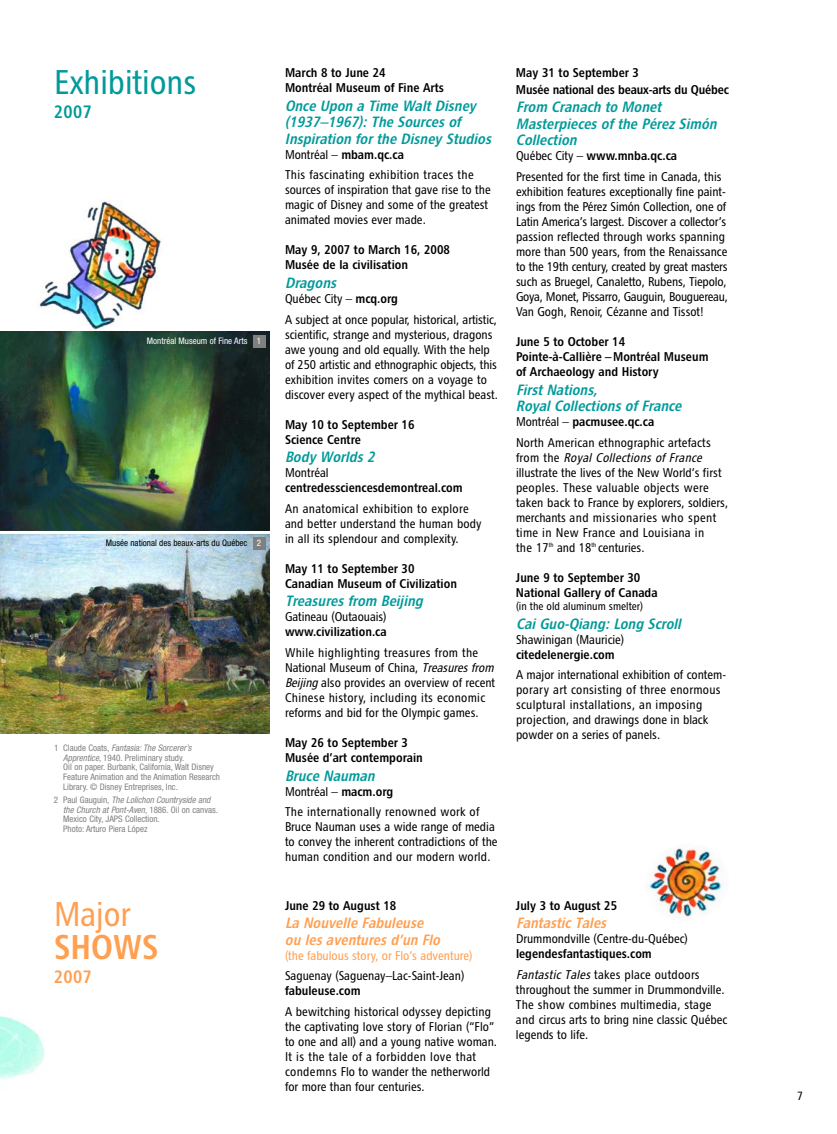
<style>
.page{position:relative;width:837px;height:1134px;background:#fff}
.page>*{position:absolute;margin:0;border:0;box-sizing:border-box;transform-origin:0 0}
.t1{font:34.5px "Chaloult Cond";color:#009a9a}
.t2{font:34.5px "Chaloult Cond";color:#ff9f50}
.t3{font:34.5px "Chaloult Cond Demi Gras";color:#ff9f50}
.t4{font:18px "Chaloult Cond Demi Gras";color:#ff9f50}
.t5{font:18px "Chaloult Cond Demi Gras";color:#009a9a}
.t6{font:italic 15px/16.5px "Chaloult Cond Demi Gras";color:#009a9a}
.t7{font:italic 15px/16.5px "Chaloult Cond Demi Gras";color:#ff9f50}
.t8{font:12.75px/15px "Chaloult Cond";color:#000}
.t9{font:12.75px/15px "Chaloult Cond Demi Gras";color:#000}
.t10{font:12.75px/20.4px "Chaloult Cond";letter-spacing:.025em;color:#000}
.t11{font:12.75px "Chaloult Cond";color:#ff9f50}
.t12{font:12px "Chaloult Cond";color:#000}
.t13{font:11.25px "Chaloult Cond";color:#000}
.t14{font:condensed 9px/9.8px "Helvetica Neue";color:#808080}
.t15{font:condensed 9px "Helvetica Neue";color:#000}
.t16{font:condensed 9px "Helvetica Neue";color:#fff}
.s1{color:#fff}
.s2{font-style:italic}
.s3{font-family:"Chaloult Cond"}
.s4{font-family:"Chaloult Cond Demi Gras"}
</style>
<div class="page">
<img style="left:0;top:1016px;width:45px;height:64px">
<img style="left:28px;top:199px;width:141px;height:133px">
<img style="left:649px;top:848px;width:76px;height:69px">
<img style="left:0;top:534px;width:269px;height:199px">
<img style="left:0;top:332px;width:269px;height:199px">
<div style="left:253px;top:335px;width:13px;height:13px;background:#808080"></div>
<div style="left:253px;top:537px;width:13px;height:12px;background:#808080"></div>
<h1 class="t1" style="left:54px;top:70px;width:144px">Exhibitions</h1>
<h2 class="t5" style="left:54px;top:106px;width:40px">2007</h2>
<p class="t16" style="left:147px;top:338px;width:116px">Montréal Museum of Fine Arts 1</p>
<p class="t15" style="left:106px;top:539px;width:157px">Musée national des beaux-arts du Québec <span class="s1">2</span></p>
<p class="t14" style="left:63px;top:743px;width:158px;text-indent:-9px">1 C l a u d e C o a t s , <span class="s2">Fantasia: The Sorcerer’s Apprentice</span>, 1940. Preliminary study.<br>Oil on paper. Burbank, California, Walt Disney Feature Animation and the Animation Research Library. © Disney Entreprises, Inc.</p>
<p class="t14" style="left:63px;top:795px;width:156px;text-indent:-9px">2 P a u l G a u g u i n , <span class="s2">The Lolichon Countryside and the Church at Pont-Aven</span>, 1886. Oil on canvas.<br>Mexico City, JAPS Collection.<br>Photo: Arturo Piera López</p>
<h1 class="t2" style="left:54px;top:903px;width:78px">Major</h1>
<h1 class="t3" style="left:54px;top:936px;width:106px">SHOWS</h1>
<h2 class="t4" style="left:54px;top:971px;width:40px">2007</h2>
<p class="t9" style="left:285px;top:67px;width:160px">March 8 to June 24<br>Montréal Museum of Fine Arts</p>
<p class="t6" style="left:285px;top:99px;width:210px">Once Upon a Time Walt Disney (1937–1967): The Sources of<br>Inspiration for the Disney Studios</p>
<p class="t9" style="left:285px;top:148px;width:120px"><span class="s3">Montréal –</span> mbam.qc.ca</p>
<p class="t8" style="left:285px;top:169px;width:207px">This fascinating exhibition traces the sources of inspiration that gave rise to the magic of Disney and some of the greatest animated movies ever made.</p>
<p class="t9" style="left:285px;top:244px;width:167px">May 9, 2007 to March 16, 2008<br>Musée de la civilisation</p>
<p class="t6" style="left:285px;top:276px;width:56px">Dragons</p>
<p class="t8" style="left:285px;top:290px;width:214px;line-height:20.4px">Québec City – <span class="s4">mcq.org<br></span>A subject at once popular, historical, artistic,</p>
<p class="t8" style="left:285px;top:328px;width:214px">scientific, strange and mysterious, dragons awe young and old equally. With the help of 250 artistic and ethnographic objects, this exhibition invites comers on a voyage to discover every aspect of the mythical beast.</p>
<p class="t9" style="left:285px;top:418px;width:131px">May 10 to September 16<br>Science Centre</p>
<p class="t6" style="left:285px;top:450px;width:94px">Body Worlds 2</p>
<p class="t8" style="left:285px;top:467px;width:45px">Montréal</p>
<p class="t9" style="left:285px;top:482px;width:179px">centredessciencesdemontreal.com</p>
<p class="t8" style="left:285px;top:502px;width:198px">An anatomical exhibition to explore and better understand the human body in all its splendour and complexity.</p>
<p class="t9" style="left:285px;top:562px;width:173px">May 11 to September 30<br>Canadian Museum of Civilization</p>
<p class="t6" style="left:285px;top:594px;width:142px">Treasures from Beijing</p>
<p class="t8" style="left:285px;top:611px;width:103px">Gatineau (Outaouais)</p>
<p class="t9" style="left:285px;top:626px;width:103px">www.civilization.ca</p>
<p class="t8" style="left:285px;top:646px;width:213px">While highlighting treasures from the National Museum of China, <span class="s2">Treasures from Beijing</span>also provides an overview of recent Chinese history, including its economic reforms and bid for the Olympic games.</p>
<p class="t9" style="left:285px;top:736px;width:139px">May 26 to September 3<br>Musée d’art contemporain</p>
<p class="t6" style="left:285px;top:769px;width:94px">Bruce Nauman</p>
<p class="t10" style="left:285px;top:782px;width:196px">Montréal – <span class="s4">macm.org<br></span>The internationally renowned work of</p>
<p class="t8" style="left:285px;top:821px;width:214px">Bruce Nauman uses a wide range of media to convey the inherent contradictions of the human condition and our modern world.</p>
<p class="t9" style="left:285px;top:899px;width:113px">June 29 to August 18</p>
<p class="t7" style="left:285px;top:916px;width:159px">La Nouvelle Fabuleuse ou les aventures d’un Flo</p>
<p class="t11" style="left:285px;top:951px;width:189px">(the fabulous story, or Flo’s adventure)</p>
<p class="t8" style="left:285px;top:970px;width:181px">Saguenay (Saguenay–Lac-Saint-Jean)</p>
<p class="t9" style="left:285px;top:985px;width:77px">fabuleuse.com</p>
<p class="t8" style="left:285px;top:1005px;width:214px">A bewitching historical odyssey depicting the captivating love story of Florian (“Flo” to one and all) and a young native woman.<br>It is the tale of a forbidden love that condemns Flo to wander the netherworld for more than four centuries.</p>
<p class="t9" style="left:516px;top:66px;width:214px;line-height:16.5px">May 31 to September 3<br>Musée national des beaux-arts du Québec</p>
<p class="t6" style="left:516px;top:100px;width:205px">From Cranach to Monet<br>Masterpieces of the Pérez Simón<br>Collection</p>
<p class="t9" style="left:516px;top:150px;width:163px"><span class="s3">Québec City –</span> www.mnba.qc.ca</p>
<p class="t8" style="left:516px;top:170px;width:213px">Presented for the first time in Canada, this exhibition features exceptionally fine paint&shy;ings from the Pérez Simón Collection, one of Latin America’s largest. Discover a collector’s passion reflected through works spanning more than 500 years, from the Renaissance to the 19th century, created by great masters such as Bruegel, Canaletto, Rubens, Tiepolo, Goya, Monet, Pissarro, Gauguin, Bouguereau, Van Gogh, Renoir, Cézanne and Tissot!</p>
<p class="t9" style="left:516px;top:335px;width:194px">June 5 to October 14<br>Pointe-à-Callière – Montréal Museum of Archaeology and History</p>
<p class="t6" style="left:516px;top:383px;width:170px">First Nations,<br>Royal Collections of France</p>
<p class="t9" style="left:516px;top:415px;width:140px"><span class="s3">Montréal –</span> pacmusee.qc.ca</p>
<p class="t8" style="left:516px;top:436px;width:214px">North American ethnographic artefacts<br>f r o m t h e <span class="s2">Royal Collections of France </span>illustrate the lives of the New World’s first peoples. These valuable objects were taken back to France by explorers, soldiers, merchants and missionaries who spent time in New France and Louisiana in<br>the 17<sup>th</sup> and 18<sup>th</sup> centuries.</p>
<p class="t9" style="left:516px;top:571px;width:143px">June 9 to September 30<br>National Gallery of Canada</p>
<p class="t13" style="left:516px;top:602px;width:129px">(in the old aluminum smelter)</p>
<p class="t6" style="left:516px;top:617px;width:169px">Cai Guo-Qiang: Long Scroll</p>
<p class="t8" style="left:516px;top:633px;width:110px">Shawinigan (Mauricie)</p>
<p class="t9" style="left:516px;top:648px;width:100px">citedelenergie.com</p>
<p class="t8" style="left:516px;top:669px;width:212px">A major international exhibition of contem&shy;porary art consisting of three enormous sculptural installations, an imposing projection, and drawings done in black powder on a series of panels.</p>
<p class="t9" style="left:516px;top:899px;width:103px">July 3 to August 25</p>
<p class="t7" style="left:516px;top:916px;width:95px">Fantastic Tales</p>
<p class="t8" style="left:516px;top:933px;width:173px">Drummondville (Centre-du-Québec)</p>
<p class="t9" style="left:516px;top:948px;width:137px">legendesfantastiques.com</p>
<p class="t8" style="left:516px;top:968px;width:213px"><span class="s2">Fantastic Tales</span>takes place outdoors throughout the summer in Drummondville.<br>The show combines multimedia, stage and circus arts to bring nine classic Québec legends to life.</p>
<p class="t12" style="left:797px;top:1091px;width:7px">7</p>
</div>
